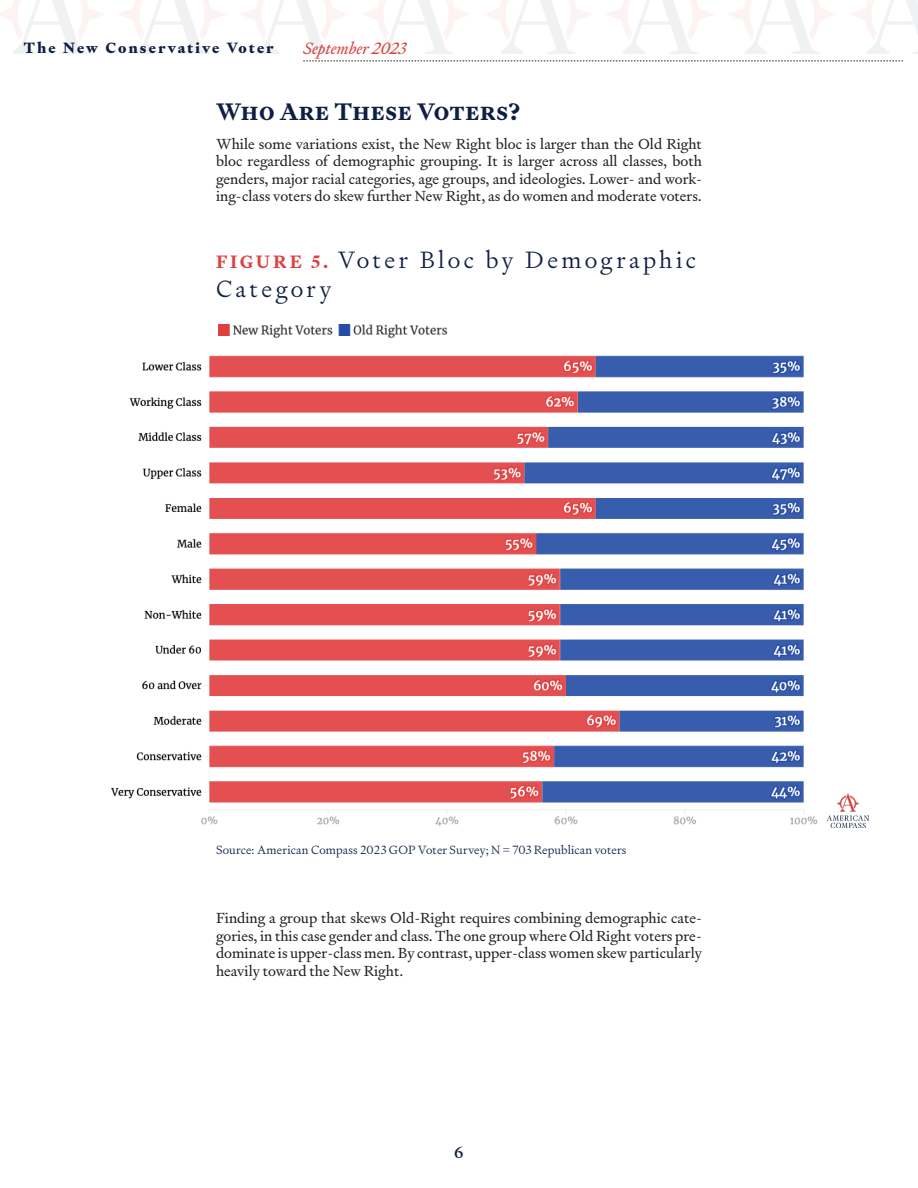
<style>
.page{position:relative;width:918px;height:1188px;background:#fff}
.page>*{position:absolute;margin:0;border:0;box-sizing:border-box;transform-origin:0 0}
.t1{font:700 24px "Signifier";color:#0f1f43}
.t2{font:300 23.7px/28.5px "Signifier";letter-spacing:.14em;color:#0f1f43}
.t3{font:italic 16.5px "Signifier";color:#e13f3f}
.t4{font:500 16.5px "Signifier";color:#0f1f43}
.t5{font:900 15px "Signifier";letter-spacing:.15em;color:#0f1f43}
.t6{font:14.7px/17.5px "Signifier";color:#231f20;text-align:justify}
.t7{font:300 12px "Signifier";letter-spacing:.01em;color:#0f1f43}
.s1{font-weight:700;font-size:18px;color:#e13f3f}
</style>
<div class="page">
<svg style="left:303px;top:61px;width:600px;height:1px"></svg>
<img style="left:111px;top:355px;width:707px;height:471px">
<img style="left:827px;top:793px;width:41px;height:34px">
<img style="left:218px;top:324px;width:230px;height:15px">
<p class="t5" style="left:24px;top:38px;width:251px">The New Conservative Voter</p>
<p class="t3" style="left:303px;top:38px;width:104px">September 2023</p>
<p class="t1" style="left:216px;top:96px;width:306px">Who Are These Voters?</p>
<p class="t6" style="left:216px;top:135px;width:488px">While some variations exist, the New Right bloc is larger than the Old Right bloc regardless of demographic grouping. It is larger across all classes, both genders, major racial categories, age groups, and ideologies. Lower- and work&shy;ing-class voters do skew further New Right, as do women and moderate voters.</p>
<p class="t2" style="left:216px;top:246px;width:481px"><span class="s1">FIGURE 5.</span> Voter Bloc by Demographic<br>Category</p>
<p class="t7" style="left:216px;top:842px;width:412px">Source: American Compass 2023 GOP Voter Survey; N = 703 Republican voters</p>
<p class="t6" style="left:216px;top:910px;width:488px">Finding a group that skews Old-Right requires combining demographic cate&shy;gories, in this case gender and class. The one group where Old Right voters pre&shy;dominate is upper-class men. By contrast, upper-class women skew particularly heavily toward the New Right.</p>
<p class="t4" style="left:454px;top:1142px;width:11px">6</p>
</div>
